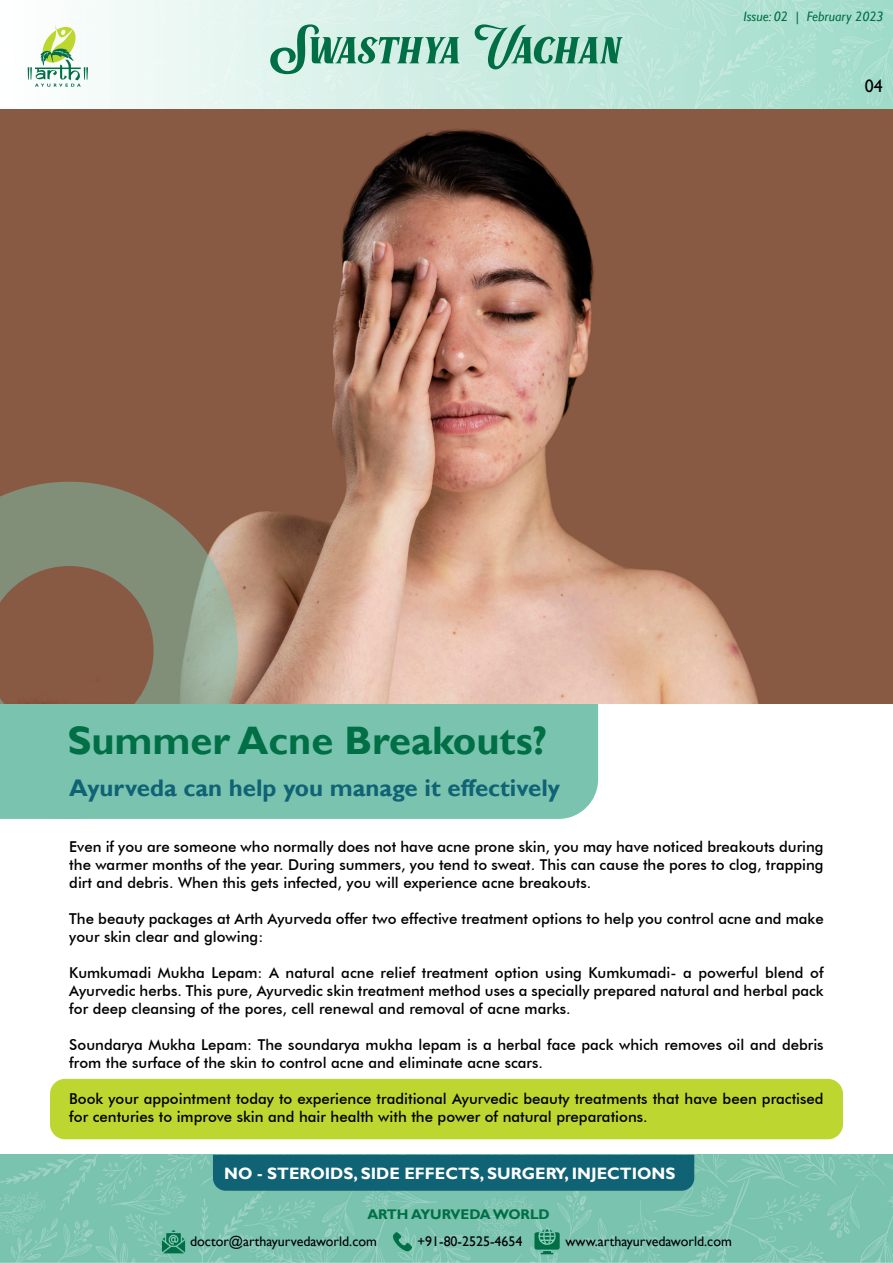
<style>
.page{position:relative;width:893px;height:1263px;background:#fff}
.page>*{position:absolute;margin:0;border:0;box-sizing:border-box;transform-origin:0 0}
.t1{font:52.5px "Marons";color:#006f45}
.t2{font:700 39.75px "Gill Sans";color:#006f45}
.t3{font:700 24px "Gill Sans";color:#106275}
.t4{font:18px "Gill Sans";color:#000}
.t5{font:700 16.5px "Gill Sans";color:#fff}
.t6{font:500 15px/18px "Futura BT";color:#000}
.t7{font:13.95px "Gill Sans";color:#000}
.t8{font:700 13.95px "Gill Sans";color:#006f45}
.t9{font:italic 13.65px "Gill Sans";color:#006f45}
</style>
<div class="page">
<div style="left:238px;top:703px;width:360px;height:116px;background:#7ac4af"></div>
<img style="left:0;top:108px;width:893px;height:595px">
<svg style="left:0;top:482px;width:238px;height:337px;background:#84947f"></svg>
<img style="left:0;top:1155px;width:893px;height:108px">
<div style="left:213px;top:1155px;width:481px;height:36px;background:#106275"></div>
<svg style="left:534px;top:1229px;width:26px;height:25px"></svg>
<svg style="left:393px;top:1232px;width:19px;height:19px"></svg>
<svg style="left:162px;top:1230px;width:23px;height:23px"></svg>
<div style="left:0;top:0;width:893px;height:108px;background:linear-gradient(to right,#fff,#a1dcca)"></div>
<svg style="left:28px;top:24px;width:60px;height:63px"></svg>
<div style="left:50px;top:1079px;width:793px;height:60px;background:#bed630;border-radius:15px"></div>
<h1 class="t1" style="left:272px;top:24px;width:351px">SwasthyaVachan</h1>
<p class="t9" style="left:743px;top:11px;width:142px">Issue: 02 | February 2023</p>
<p class="t4" style="left:865px;top:80px;width:20px">04</p>
<h2 class="t2" style="left:67px;top:727px;width:482px">Summer Acne Breakouts?</h2>
<h3 class="t3" style="left:69px;top:779px;width:492px">Ayurveda can help you manage it effectively</h3>
<p class="t6" style="left:69px;top:839px;width:756px;text-align:justify">Even if you are someone who normally does not have acne prone skin, you may have noticed breakouts during the warmer months of the year. During summers, you tend to sweat. This can cause the pores to clog, trapping dirt and debris. When this gets infected, you will experience acne breakouts.</p>
<p class="t6" style="left:69px;top:911px;width:756px">The beauty packages at Arth Ayurveda offer two effective treatment options to help you control acne and make your skin clear and glowing:</p>
<p class="t6" style="left:69px;top:965px;width:756px;text-align:justify">Kumkumadi Mukha Lepam: A natural acne relief treatment option using Kumkumadi- a powerful blend of Ayurvedic herbs. This pure, Ayurvedic skin treatment method uses a specially prepared natural and herbal pack for deep cleansing of the pores, cell renewal and removal of acne marks.</p>
<p class="t6" style="left:69px;top:1037px;width:756px">Soundarya Mukha Lepam: The soundarya mukha lepam is a herbal face pack which removes oil and debris from the surface of the skin to control acne and eliminate acne scars.</p>
<p class="t6" style="left:69px;top:1091px;width:756px">Book your appointment today to experience traditional Ayurvedic beauty treatments that have been practised for centuries to improve skin and hair health with the power of natural preparations.</p>
<p class="t5" style="left:224px;top:1168px;width:453px">NO - STEROIDS, SIDE EFFECTS, SURGERY, INJECTIONS</p>
<p class="t8" style="left:367px;top:1209px;width:184px">ARTH AYURVEDAWORLD</p>
<p class="t7" style="left:190px;top:1236px;width:188px">doctor@arthayurvedaworld.com</p>
<p class="t7" style="left:417px;top:1236px;width:107px">+91-80-2525-4654</p>
<p class="t7" style="left:566px;top:1236px;width:168px">www.arthayurvedaworld.com</p>
</div>
